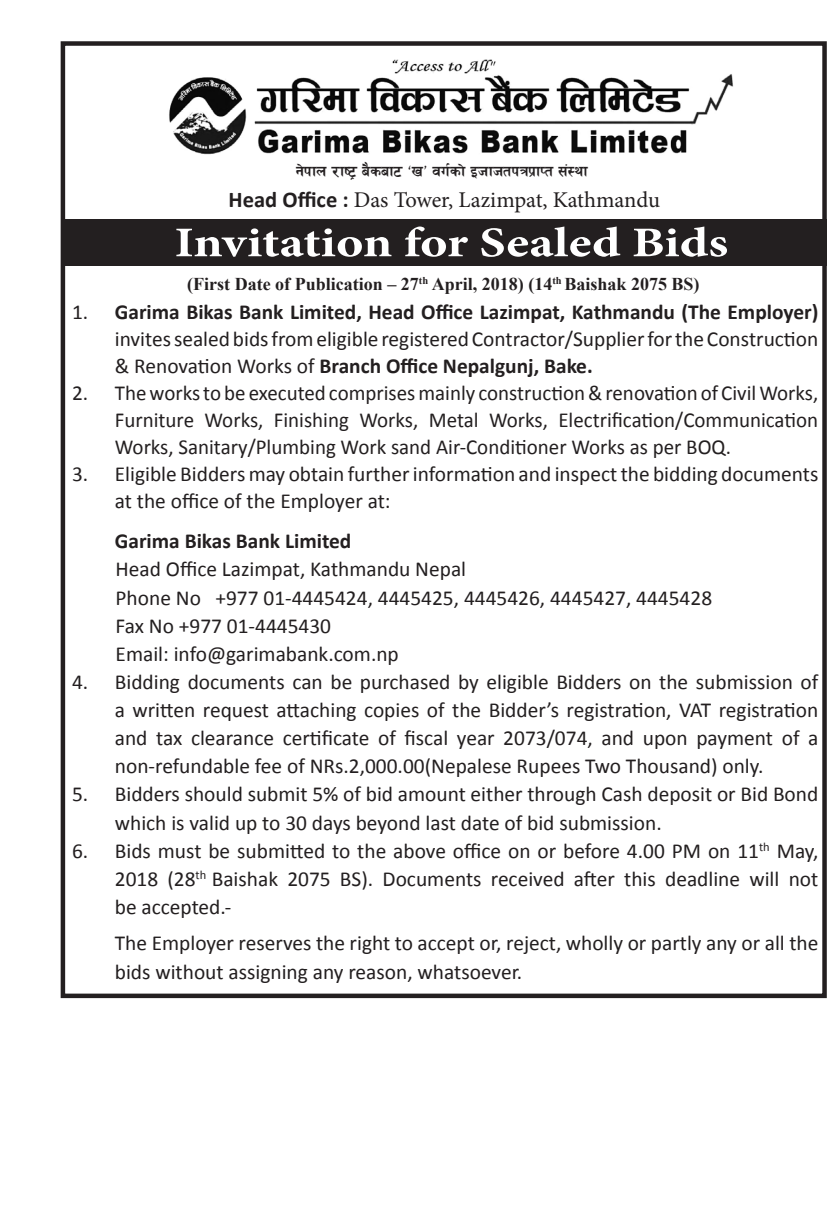
<style>
.page{position:relative;width:830px;height:1212px;background:#fff}
.page>*{position:absolute;margin:0;border:0;box-sizing:border-box;transform-origin:0 0}
.t1{font:700 42.3px "Minion Pro";color:#fff;scale:1.23 1}
.t2{font:22.5px "Minion Pro";letter-spacing:-.005em;color:#231f20}
.t3{font:21.38px/28.1px "Calibri";color:#231f20;text-align:justify}
.t4{font:700 21.38px "Calibri";color:#231f20}
.t5{font:700 20.25px "Nagarik";color:#231f20}
.t6{font:700 18px "Times New Roman";color:#231f20}
.s1{font-family:"Calibri";font-weight:700}
.s2{font-weight:700}
</style>
<div class="page">
<div style="left:61px;top:41px;width:765px;height:957px;border:4px solid #231f20"></div>
<img style="left:169px;top:60px;width:564px;height:95px">
<div style="left:64px;top:220px;width:762px;height:46px;background:#231f20"></div>
<p class="t5" style="left:296px;top:161px;width:293px">g]kfn /fi6«a}saf6 …vÚ ju{sf]Ohfhtkqk|fKt ;+:yf</p>
<p class="t2" style="left:228px;top:185px;width:432px"><span class="s1">Head Office :</span> Das Tower, Lazimpat, Kathmandu</p>
<p class="t1" style="left:174px;top:213px;width:451px">Invitation for Sealed Bids</p>
<p class="t6" style="left:187px;top:271px;width:513px">(First Date of Publication – 27<sup>th</sup> April, 2018) (14<sup>th</sup> Baishak 2075 BS)</p>
<p class="t3" style="left:115px;top:298px;width:704px;line-height:27px;text-indent:-43px">1. <span class="s2">Garima Bikas Bank Limited, Head Office Lazimpat, Kathmandu (The Employer) </span>invites sealed bids from eligible registered Contractor/Supplier for the Construction &amp; Renovation Works of <span class="s2">Branch Office Nepalgunj, Bake.</span></p>
<p class="t3" style="left:115px;top:379px;width:704px;line-height:27px;text-indent:-43px">2. The works to be executed comprises mainly construction &amp; renovation of Civil Works, Furniture Works, Finishing Works, Metal Works, Electrification/Communication Works, Sanitary/Plumbing Work sand Air-Conditioner Works as per BOQ.</p>
<p class="t3" style="left:115px;top:460px;width:704px;line-height:27px;text-indent:-43px">3. Eligible Bidders may obtain further information and inspect the bidding documents at the office of the Employer at:</p>
<p class="t4" style="left:115px;top:527px;width:238px">Garima Bikas Bank Limited</p>
<p class="t3" style="left:115px;top:555px;width:352px">Head Office Lazimpat, Kathmandu Nepal</p>
<p class="t3" style="left:115px;top:583px;width:597px">Phone No +977 01-4445424, 4445425, 4445426, 4445427, 4445428</p>
<p class="t3" style="left:115px;top:612px;width:217px">Fax No +977 01-4445430</p>
<p class="t3" style="left:115px;top:640px;width:285px">Email: info@garimabank.com.np</p>
<p class="t3" style="left:115px;top:668px;width:704px;text-indent:-43px">4. Bidding documents can be purchased by eligible Bidders on the submission of a written request attaching copies of the Bidder’s registration, VAT registration and tax clearance certificate of fiscal year 2073/074, and upon payment of a non-refundable fee of NRs.2,000.00(Nepalese Rupees Two Thousand) only.</p>
<p class="t3" style="left:115px;top:780px;width:704px;text-indent:-43px">5. Bidders should submit 5% of bid amount either through Cash deposit or Bid Bond which is valid up to 30 days beyond last date of bid submission.</p>
<p class="t3" style="left:115px;top:837px;width:704px;text-indent:-43px">6. Bids must be submitted to the above office on or before 4.00 PM on 11<sup>th</sup> May, 2018 (28<sup>th</sup> Baishak 2075 BS). Documents received after this deadline will not be accepted.-</p>
<p class="t3" style="left:115px;top:928px;width:704px;line-height:29.2px">The Employer reserves the right to accept or, reject, wholly or partly any or all the bids without assigning any reason, whatsoever.</p>
</div>
